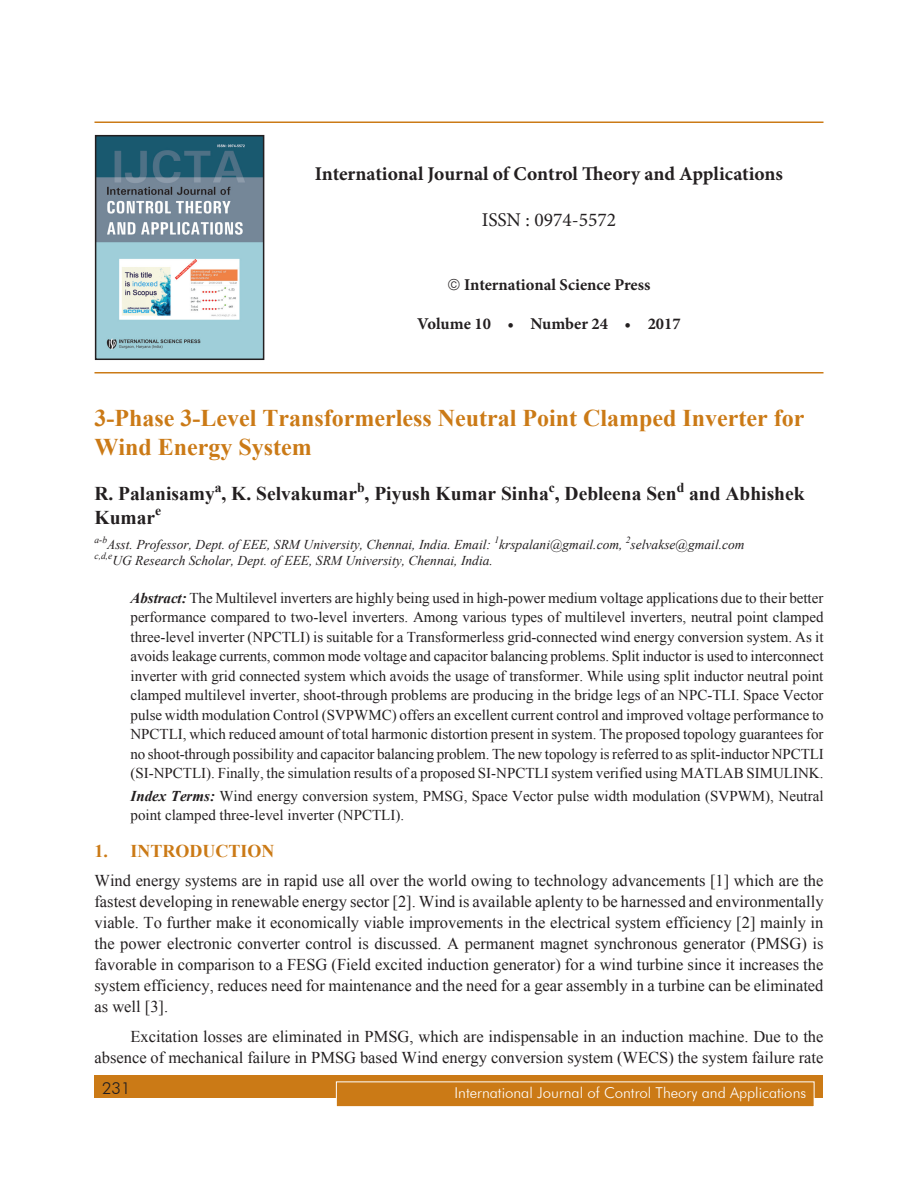
<style>
.page{position:relative;width:918px;height:1188px;background:#fff}
.page>*{position:absolute;margin:0;border:0;box-sizing:border-box;transform-origin:0 0}
.Chapter_Name{font:700 24px/28.8px "Times New Roman";color:#cb7a16}
.Author_Name{font:700 19.5px "Times New Roman";color:#231f20}
.t1{font:700 19.5px "Minion Pro";letter-spacing:-.005em;color:#231f20}
.t2{font:19.5px "Minion Pro";color:#231f20}
.Subhead_1{font:700 18px "Times New Roman";color:#cb7a16}
.Body_text{font:16.5px/21px "Times New Roman";color:#231f20;text-align:justify}
.t3{font:700 16.5px "Minion Pro";color:#231f20}
.t4{font:300 16.5px "Futura BT";color:#231f20}
.Abstract_Body_text{font:15px/19.5px "Times New Roman";color:#231f20;text-align:justify}
.t5{font:300 15px "Futura BT";color:#fff}
.Author_Name-2{font:700 13.65px "Times New Roman";color:#231f20}
.Author_Footnote{font:italic 13.5px "Times New Roman";color:#231f20}
.Author_Footnote-2{font:italic 9.45px "Times New Roman";color:#231f20}
.s1{font-weight:700;font-style:italic}
</style>
<div class="page">
<div style="left:94px;top:1076px;width:730px;height:22px;background:#cb7a16"></div>
<div style="left:336px;top:1082px;width:478px;height:25px;background:#cb7a16"></div>
<div style="left:336px;top:1082px;width:478px;height:25px;border:1px solid #fff"></div>
<hr style="left:94px;top:122px;width:730px;height:1px;background:#cb7a16">
<hr style="left:94px;top:372px;width:730px;height:2px;background:#cb7a16">
<img style="left:98px;top:138px;width:163px;height:219px">
<div style="left:95px;top:135px;width:169px;height:225px;border:2px solid #231f20"></div>
<p class="t1" style="left:315px;top:160px;width:470px">International Journal of Control Theory and Applications</p>
<p class="t2" style="left:482px;top:207px;width:136px">ISSN : 0974-5572</p>
<p class="t3" style="left:464px;top:273px;width:188px">International Science Press</p>
<p class="t3" style="left:417px;top:312px;width:265px">Volume 10 • Number 24 • 2017</p>
<p class="Chapter_Name" style="left:94px;top:403px;width:711px">3-Phase 3-Level Transformerless Neutral Point Clamped Inverter for<br>Wind Energy System</p>
<p class="Author_Name" style="left:94px;top:480px;width:584px">R. Palanisamy , K. Selvakumar , Piyush Kumar Sinha , Debleena Sen</p>
<p class="Author_Name-2" style="left:215px;top:478px;width:8px">a</p>
<p class="Author_Name-2" style="left:357px;top:478px;width:9px">b</p>
<p class="Author_Name-2" style="left:549px;top:478px;width:8px">c</p>
<p class="Author_Name-2" style="left:677px;top:478px;width:9px">d</p>
<p class="Author_Name" style="left:689px;top:480px;width:117px">and Abhishek</p>
<p class="Author_Name" style="left:94px;top:504px;width:62px">Kumar</p>
<p class="Author_Name-2" style="left:155px;top:501px;width:8px">e</p>
<p class="Author_Footnote" style="left:94px;top:535px;width:652px"><sup>a-b</sup>Asst. Professor, Dept. of EEE, SRM University, Chennai, India. Email: <sup>1</sup>krspalani@gmail.com, <sup>2</sup>selvakse@gmail.com</p>
<p class="Author_Footnote-2" style="left:94px;top:550px;width:19px">c,d,e</p>
<p class="Author_Footnote" style="left:112px;top:551px;width:382px">UG Research Scholar, Dept. of EEE, SRM University, Chennai, India.</p>
<p class="Abstract_Body_text" style="left:130px;top:588px;width:695px"><span class="s1">Abstract:</span> The Multilevel inverters are highly being used in high-power medium voltage applications due to their better performance compared to two-level inverters. Among various types of multilevel inverters, neutral point clamped three-level inverter (NPCTLI) is suitable for a Transformerless grid-connected wind energy conversion system. As it avoids leakage currents, common mode voltage and capacitor balancing problems. Split inductor is used to interconnect inverter with grid connected system which avoids the usage of transformer. While using split inductor neutral point clamped multilevel inverter, shoot-through problems are producing in the bridge legs of an NPC-TLI. Space Vector pulse width modulation Control (SVPWMC) offers an excellent current control and improved voltage performance to NPCTLI, which reduced amount of total harmonic distortion present in system. The proposed topology guarantees for no shoot-through possibility and capacitor balancing problem. The new topology is referred to as split-inductor NPCTLI (SI-NPCTLI). Finally, the simulation results of a proposed SI-NPCTLI system verified using MATLAB SIMULINK.</p>
<p class="Abstract_Body_text" style="left:130px;top:786px;width:695px"><span class="s1">Index Terms:</span> Wind energy conversion system, PMSG, Space Vector pulse width modulation (SVPWM), Neutral point clamped three-level inverter (NPCTLI).</p>
<p class="Subhead_1" style="left:94px;top:838px;width:57px">1. Intr</p>
<p class="Subhead_1" style="left:176px;top:838px;width:98px">oduction</p>
<p class="Body_text" style="left:94px;top:869px;width:731px">Wind energy systems are in rapid use all over the world owing to technology advancements [1] which are the fastest developing in renewable energy sector [2]. Wind is available aplenty to be harnessed and environmentally viable. To further make it economically viable improvements in the electrical system efficiency [2] mainly in the power electronic converter control is discussed. A permanent magnet synchronous generator (PMSG) is favorable in comparison to a FESG (Field excited induction generator) for a wind turbine since it increases the system efficiency, reduces need for maintenance and the need for a gear assembly in a turbine can be eliminated as well [3].</p>
<p class="Body_text" style="left:94px;top:1025px;width:731px;text-align:right">Excitation losses are eliminated in PMSG, which are indispensable in an induction machine. Due to the absence of mechanical failure in PMSG based Wind energy conversion system (WECS) the system failure rate</p>
<p class="t4" style="left:102px;top:1078px;width:30px">231</p>
<p class="t5" style="left:455px;top:1084px;width:353px">International Journal of Control Theory and Applications</p>
</div>
